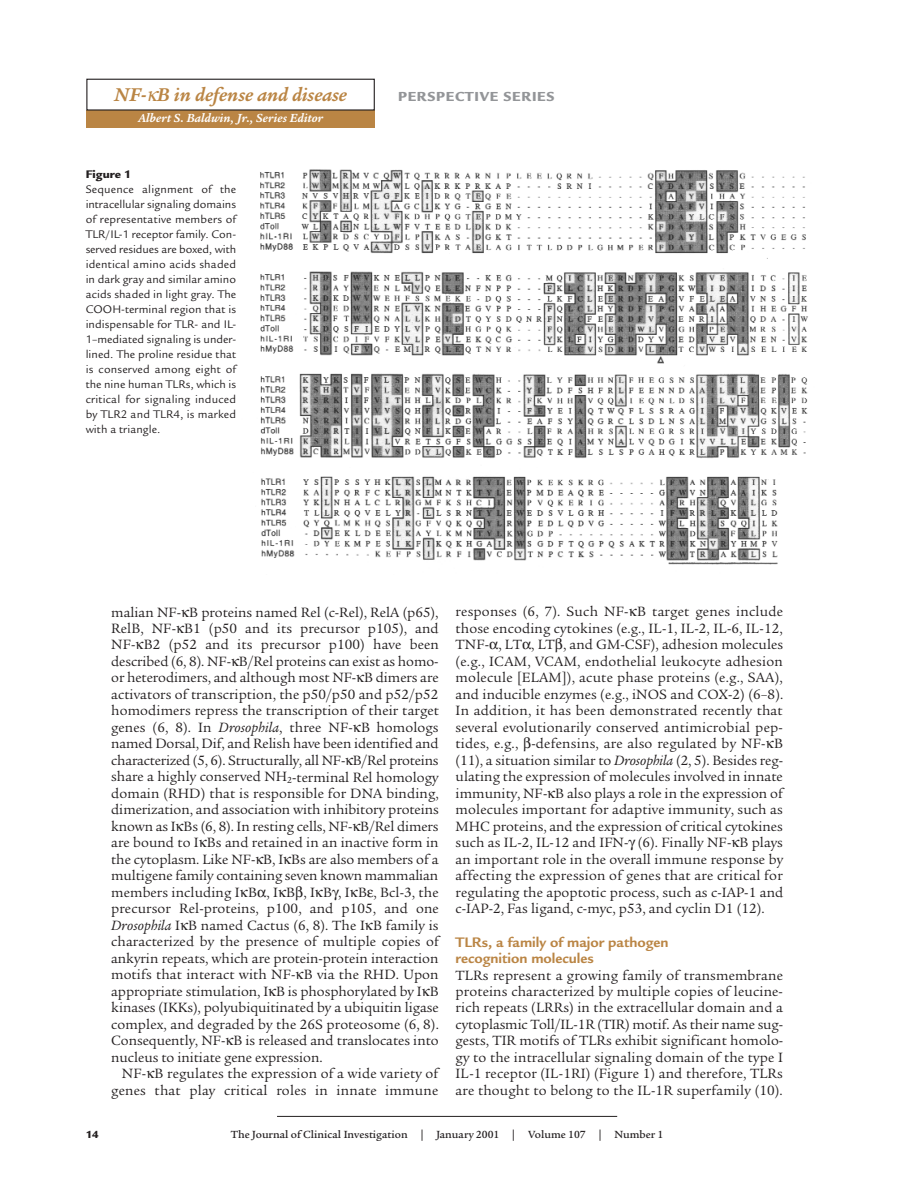
<style>
.page{position:relative;width:918px;height:1188px;background:#fff}
.page>*{position:absolute;margin:0;border:0;box-sizing:border-box;transform-origin:0 0}
.t1{font:italic 700 20.1px "Legacy Serif";color:#ba8544}
.t2{font:700 15px/16.5px "Legacy Sans";color:#ba8544}
.t3{font:14.7px/16.5px "Legacy Serif";letter-spacing:.01em;color:#231f20;text-align:justify}
.t4{font:900 14.25px "Legacy Sans";letter-spacing:.05em;color:#939598}
.t5{font:italic 700 12.75px "Legacy Serif";letter-spacing:.01em;color:#fff}
.t6{font:12px/15px "Legacy Sans";letter-spacing:.015em;color:#231f20;text-align:justify}
.t7{font:900 12px "Legacy Sans";color:#231f20}
.t8{font:500 11.25px "Legacy Serif";color:#231f20}
.t9{font:900 11.25px "Legacy Sans";color:#231f20}
.s1{font-style:italic}
</style>
<div class="page">
<hr style="left:277px;top:1116px;width:340px;height:1px;background:#231f20">
<div style="left:86px;top:111px;width:289px;height:17px;background:#ba8544"></div>
<div style="left:86px;top:79px;width:289px;height:32px;border:1px solid #231f20"></div>
<img style="left:260px;top:169px;width:548px;height:396px">
<h1 class="t1" style="left:114px;top:87px;width:234px">NF- B in defense and disease</h1>
<p class="t5" style="left:138px;top:113px;width:187px">Albert S. Baldwin, Jr., Series Editor</p>
<p class="t7" style="left:86px;top:169px;width:47px">Figure 1</p>
<p class="t6" style="left:86px;top:183px;width:152px">Sequence alignment of the intracellular signaling domains of representative members of TLR/IL-1 receptor family. Con&shy;served residues are boxed, with identical amino acids shaded in dark gray and similar amino acids shaded in light gray. The COOH-terminal region that is indispensable for TLR- and IL-1–mediated signaling is under&shy;lined. The proline residue that is conserved among eight of the nine human TLRs, which is critical for signaling induced by TLR2 and TLR4, is marked with a triangle.</p>
<p class="t4" style="left:398px;top:91px;width:158px">PERSPECTIVE SERIES</p>
<p class="t3" style="left:111px;top:605px;width:329px">malian NF- B proteins named Rel (c-Rel), RelA (p65), RelB, NF- B1 (p50 and its precursor p105), and NF- B2 (p52 and its precursor p100) have been described (6, 8). NF- B/Rel proteins can exist as homo&shy;or heterodimers, and although most NF- B dimers are activators of transcription, the p50/p50 and p52/p52 homodimers repress the transcription of their target genes (6, 8). In <span class="s1">Drosophila</span>, three NF- B homologs named Dorsal, Dif, and Relish have been identified and characterized (5, 6). Structurally, all NF- B/Rel proteins share a highly conserved NH<sub>2</sub>-terminal Rel homology domain (RHD) that is responsible for DNA binding, dimerization, and association with inhibitory proteins known as I Bs (6, 8). In resting cells, NF- B/Rel dimers are bound to I Bs and retained in an inactive form in the cytoplasm. Like NF- B, I Bs are also members of a multigene family containing seven known mammalian members including I B , I B , I B , I B , Bcl-3, the precursor Rel-proteins, p100, and p105, and one <span class="s1">Drosophila</span> I B named Cactus (6, 8). The I B family is characterized by the presence of multiple copies of ankyrin repeats, which are protein-protein interaction motifs that interact with NF- B via the RHD. Upon appropriate stimulation, I B is phosphorylated by I B kinases (IKKs), polyubiquitinated by a ubiquitin ligase complex, and degraded by the 26S proteosome (6, 8).<br>Consequently, NF- B is released and translocates into nucleus to initiate gene expression.</p>
<p class="t3" style="left:111px;top:1067px;width:329px;text-align:right">NF- B regulates the expression of a wide variety of genes that play critical roles in innate immune</p>
<p class="t3" style="left:456px;top:605px;width:329px">responses (6, 7). Such NF- B target genes include those encoding cytokines (e.g., IL-1, IL-2, IL-6, IL-12, TNF- , LT , LT , and GM-CSF), adhesion molecules (e.g., ICAM, VCAM, endothelial leukocyte adhesion molecule [ELAM]), acute phase proteins (e.g., SAA), and inducible enzymes (e.g., iNOS and COX-2) (6–8).<br>In addition, it has been demonstrated recently that several evolutionarily conserved antimicrobial pep&shy;tides, e.g., -defensins, are also regulated by NF- B (11), a situation similar to <span class="s1">Drosophila</span> (2, 5). Besides reg&shy;ulating the expression of molecules involved in innate immunity, NF- B also plays a role in the expression of molecules important for adaptive immunity, such as MHC proteins, and the expression of critical cytokines such as IL-2, IL-12 and IFN- (6). Finally NF- B plays an important role in the overall immune response by affecting the expression of genes that are critical for regulating the apoptotic process, such as c-IAP-1 and c-IAP-2, Fas ligand, c-myc, p53, and cyclin D1 (12).</p>
<p class="t2" style="left:456px;top:935px;width:214px">TLRs, a family of major pathogen recognition molecules</p>
<p class="t3" style="left:456px;top:968px;width:329px">TLRs represent a growing family of transmembrane proteins characterized by multiple copies of leucine&shy;rich repeats (LRRs) in the extracellular domain and a cytoplasmic Toll/IL-1R (TIR) motif. As their name sug&shy;gests, TIR motifs of TLRs exhibit significant homolo&shy;gy to the intracellular signaling domain of the type I IL-1 receptor (IL-1RI) (Figure 1) and therefore, TLRs are thought to belong to the IL-1R superfamily (10).</p>
<p class="t9" style="left:86px;top:1130px;width:14px">14</p>
<p class="t8" style="left:231px;top:1130px;width:434px">The Journal of Clinical Investigation | January 2001 | Volume 107 | Number 1</p>
</div>
